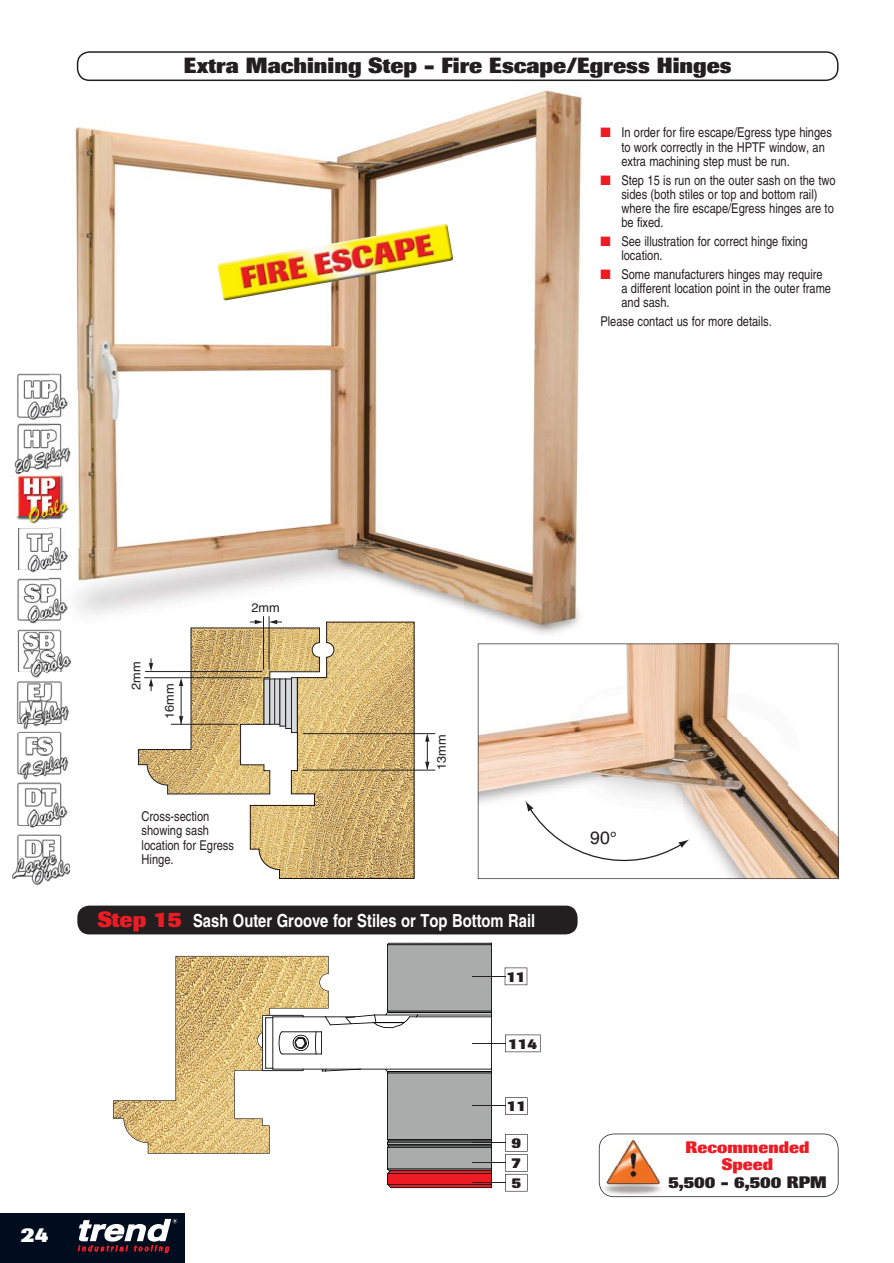
<style>
.page{position:relative;width:894px;height:1263px;background:#fff}
.page>*{position:absolute;margin:0;border:0;box-sizing:border-box;transform-origin:0 0}
.t1{font:800 21.75px "Imago BQ";color:#231f20}
.t2{font:800 21px "Imago BQ";color:#fff}
.t3{font:700 condensed 18px "Helvetica LT";color:#fff}
.t4{font:17.85px "Helvetica";color:#231f20}
.t5{font:800 16.5px/17.2px "Imago BQ";color:#ed1c24;text-align:center}
.t6{font:800 16.5px "Imago BQ";color:#231f20}
.t7{font:800 14.85px "Imago BQ";color:#231f20}
.t8{font:condensed 13.5px/14.2px "Helvetica LT";color:#231f20}
.t9{font:12.3px "Helvetica";color:#231f20}
.s1{font-family:"Imago BQ";font-weight:800;font-stretch:normal;font-size:21.75px;color:#ed1c24}
</style>
<div class="page">
<img style="left:75px;top:81px;width:388px;height:310px">
<img style="left:463px;top:81px;width:155px;height:553px">
<img style="left:74px;top:391px;width:389px;height:228px">
<img style="left:217px;top:223px;width:236px;height:77px">
<div style="left:77px;top:905px;width:500px;height:29px;background:#231f20;border-radius:12px"></div>
<svg style="left:113px;top:942px;width:379px;height:245px"></svg>
<hr style="left:472px;top:1042px;width:33px;height:1px;background:#231f20">
<hr style="left:472px;top:1104px;width:33px;height:1px;background:#231f20">
<hr style="left:472px;top:1142px;width:33px;height:1px;background:#231f20">
<hr style="left:472px;top:1161px;width:33px;height:1px;background:#231f20">
<hr style="left:472px;top:1182px;width:33px;height:1px;background:#231f20">
<svg style="left:505px;top:1034px;width:35px;height:18px"></svg>
<svg style="left:505px;top:1097px;width:22px;height:17px"></svg>
<svg style="left:505px;top:1134px;width:22px;height:57px"></svg>
<hr style="left:472px;top:975px;width:33px;height:1px;background:#231f20">
<svg style="left:504px;top:967px;width:23px;height:18px"></svg>
<img style="left:14px;top:373px;width:57px;height:99px">
<img style="left:17px;top:682px;width:52px;height:42px">
<img style="left:17px;top:580px;width:51px;height:38px">
<img style="left:12px;top:732px;width:58px;height:153px">
<img style="left:19px;top:724px;width:41px;height:8px">
<img style="left:12px;top:775px;width:58px;height:9px">
<img style="left:12px;top:826px;width:58px;height:9px">
<img style="left:15px;top:473px;width:55px;height:44px">
<img style="left:14px;top:421px;width:57px;height:6px">
<img style="left:17px;top:618px;width:54px;height:64px">
<img style="left:49px;top:618px;width:22px;height:35px">
<img style="left:16px;top:517px;width:52px;height:63px">
<div style="left:0;top:1212px;width:185px;height:50px;background:#000d1e"></div>
<svg style="left:78px;top:1218px;width:99px;height:35px"></svg>
<svg style="left:598px;top:1133px;width:240px;height:63px"></svg>
<svg style="left:77px;top:51px;width:761px;height:30px"></svg>
<svg style="left:477px;top:643px;width:361px;height:235px"></svg>
<svg style="left:525px;top:800px;width:164px;height:75px"></svg>
<hr style="left:303px;top:769px;width:132px;height:1px;background:#231f20">
<hr style="left:303px;top:733px;width:132px;height:1px;background:#231f20">
<hr style="left:263px;top:616px;width:1px;height:53px;background:#231f20">
<hr style="left:269px;top:616px;width:1px;height:53px;background:#231f20">
<hr style="left:427px;top:737px;width:1px;height:32px;background:#231f20">
<svg style="left:425px;top:733px;width:4px;height:8px"></svg>
<svg style="left:425px;top:761px;width:4px;height:8px"></svg>
<svg style="left:138px;top:619px;width:277px;height:260px"></svg>
<hr style="left:144px;top:677px;width:117px;height:1px;background:#231f20">
<svg style="left:600px;top:128px;width:10px;height:9px"></svg>
<svg style="left:600px;top:175px;width:10px;height:9px"></svg>
<svg style="left:600px;top:236px;width:10px;height:10px"></svg>
<svg style="left:600px;top:269px;width:10px;height:9px"></svg>
<h1 class="t1" style="left:184px;top:57px;width:549px">Extra Machining Step - Fire Escape/Egress Hinges</h1>
<p class="t8" style="left:621px;top:127px;width:212px">In order for fire escape/Egress type hinges to work correctly in the HPTF window, an extra machining step must be run.</p>
<p class="t8" style="left:621px;top:174px;width:216px">Step 15 is run on the outer sash on the two sides (both stiles or top and bottom rail) where the fire escape/Egress hinges are to be fixed.</p>
<p class="t8" style="left:621px;top:235px;width:188px">See illustration for correct hinge fixing location.</p>
<p class="t8" style="left:621px;top:268px;width:211px">Some manufacturers hinges may require a different location point in the outer frame and sash.</p>
<p class="t8" style="left:600px;top:315px;width:173px">Please contact us for more details.</p>
<h2 class="t2" style="left:21px;top:1227px;width:29px">24</h2>
<p class="t9" style="left:131px;top:690px;width:30px;rotate:-90deg">2mm</p>
<p class="t9" style="left:164px;top:718px;width:37px;rotate:-90deg">16mm</p>
<p class="t9" style="left:251px;top:603px;width:30px">2mm</p>
<p class="t8" style="left:141px;top:810px;width:94px">Cross-section showing sash location for Egress<br>Hinge.</p>
<p class="t9" style="left:436px;top:769px;width:37px;rotate:-90deg">13mm</p>
<h3 class="t3" style="left:98px;top:913px;width:439px"><span class="s1">Step 15</span> Sash Outer Groove for Stiles or Top Bottom Rail</h3>
<p class="t7" style="left:506px;top:970px;width:21px">11</p>
<p class="t7" style="left:508px;top:1037px;width:30px">114</p>
<p class="t7" style="left:506px;top:1100px;width:21px">11</p>
<p class="t7" style="left:511px;top:1137px;width:11px">9</p>
<p class="t7" style="left:511px;top:1157px;width:11px">7</p>
<p class="t7" style="left:511px;top:1177px;width:11px">5</p>
<h3 class="t4" style="left:590px;top:829px;width:28px">90°</h3>
<p class="t5" style="left:685px;top:1140px;width:125px">Recommended<br>Speed</p>
<p class="t6" style="left:667px;top:1175px;width:160px">5,500 - 6,500 RPM</p>
</div>
